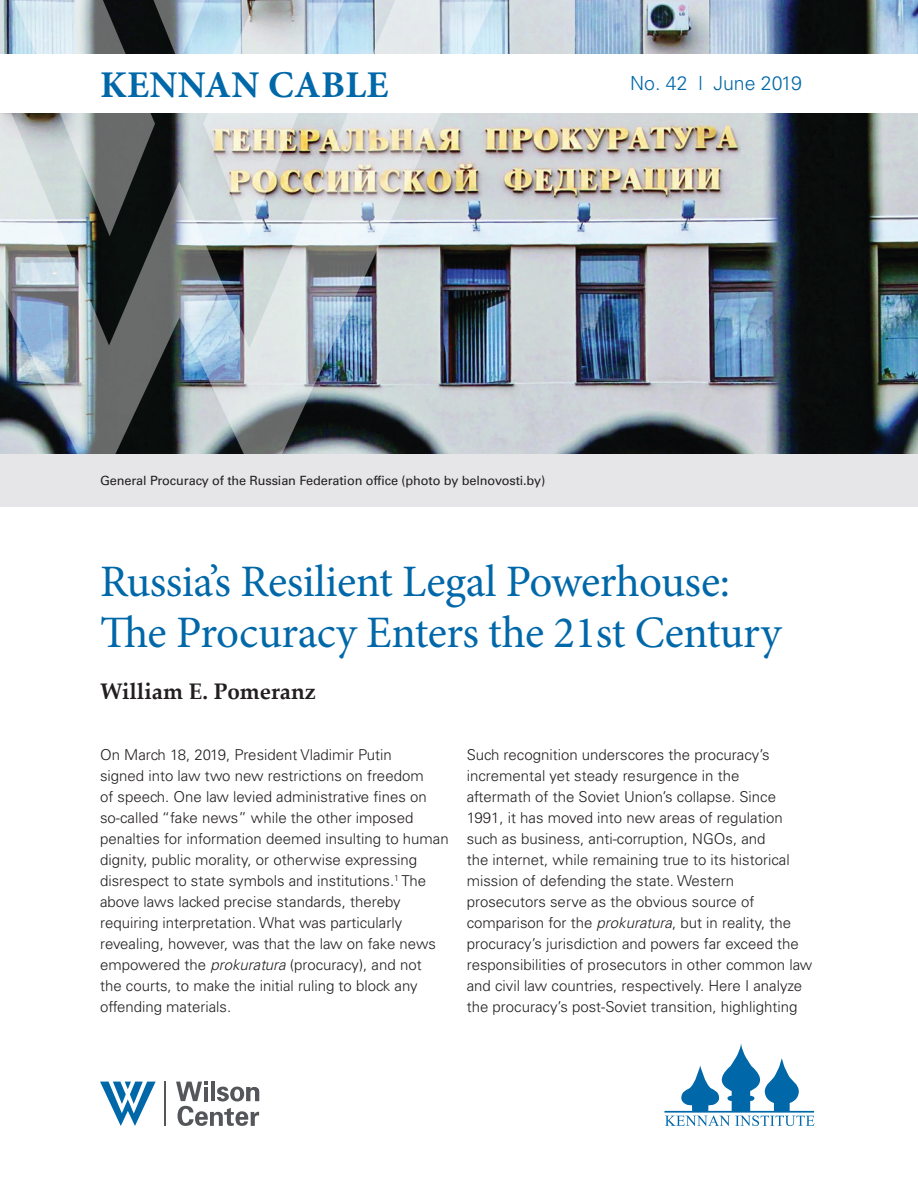
<style>
.page{position:relative;width:918px;height:1188px;background:#fff}
.page>*{position:absolute;margin:0;border:0;box-sizing:border-box;transform-origin:0 0}
.t1{font:45px/51px "Minion Pro";letter-spacing:-.01em;color:#0068a9}
.t2{font:700 37.8px "Minion Pro";letter-spacing:.01em;color:#0068a9}
.t3{font:700 22.5px "Palatino Linotype";color:#231f20}
.t4{font:300 19.5px "Univers LT Std";color:#0068a9}
.t5{font:300 15px/21px "Univers LT Std";color:#231f20}
.t6{font:12.75px "Univers LT Std";letter-spacing:-.01em;color:#231f20}
.s1{font-style:italic}
</style>
<div class="page">
<img style="left:506px;top:0;width:412px;height:454px">
<img style="left:0;top:0;width:506px;height:454px">
<img style="left:4px;top:0;width:351px;height:236px">
<svg style="left:664px;top:1043px;width:151px;height:83px"></svg>
<div style="left:0;top:54px;width:918px;height:59px;background:#fff"></div>
<div style="left:0;top:454px;width:918px;height:53px;background:#e6e6e8"></div>
<hr style="left:164px;top:1082px;width:2px;height:44px;background:#54565a">
<svg style="left:176px;top:1082px;width:83px;height:44px"></svg>
<svg style="left:100px;top:1082px;width:56px;height:44px"></svg>
<h2 class="t2" style="left:100px;top:58px;width:290px">KENNAN CABLE</h2>
<h3 class="t4" style="left:630px;top:72px;width:173px">No. 42 l June 2019</h3>
<p class="t6" style="left:100px;top:473px;width:447px">General Procuracy of the Russian Federation office (photo by belnovosti.by)</p>
<h1 class="t1" style="left:100px;top:556px;width:683px">Russia’s Resilient Legal Powerhouse:<br>The Procuracy Enters the 21st Century</h1>
<h3 class="t3" style="left:100px;top:675px;width:218px">William E. Pomeranz</h3>
<p class="t5" style="left:100px;top:745px;width:350px">On March 18, 2019, President Vladimir Putin<br>signed into law two new restrictions on freedom<br>of speech. One law levied administrative fines on so-called “fake news” while the other imposed penalties for information deemed insulting to human dignity, public morality, or otherwise expressing disrespect to state symbols and institutions.<sup>1</sup> The above laws lacked precise standards, thereby requiring interpretation. What was particularly revealing, however, was that the law on fake news empowered the <span class="s1">prokuratura</span> (procuracy), and not<br>the courts, to make the initial ruling to block any offending materials.</p>
<p class="t5" style="left:467px;top:745px;width:347px">Such recognition underscores the procuracy’s incremental yet steady resurgence in the<br>aftermath of the Soviet Union’s collapse. Since 1991, it has moved into new areas of regulation such as business, anti-corruption, NGOs, and<br>the internet, while remaining true to its historical mission of defending the state. Western prosecutors serve as the obvious source of comparison for the <span class="s1">prokuratura</span>, but in reality, the procuracy’s jurisdiction and powers far exceed the responsibilities of prosecutors in other common law and civil law countries, respectively. Here I analyze the procuracy’s post-Soviet transition, highlighting</p>
</div>
